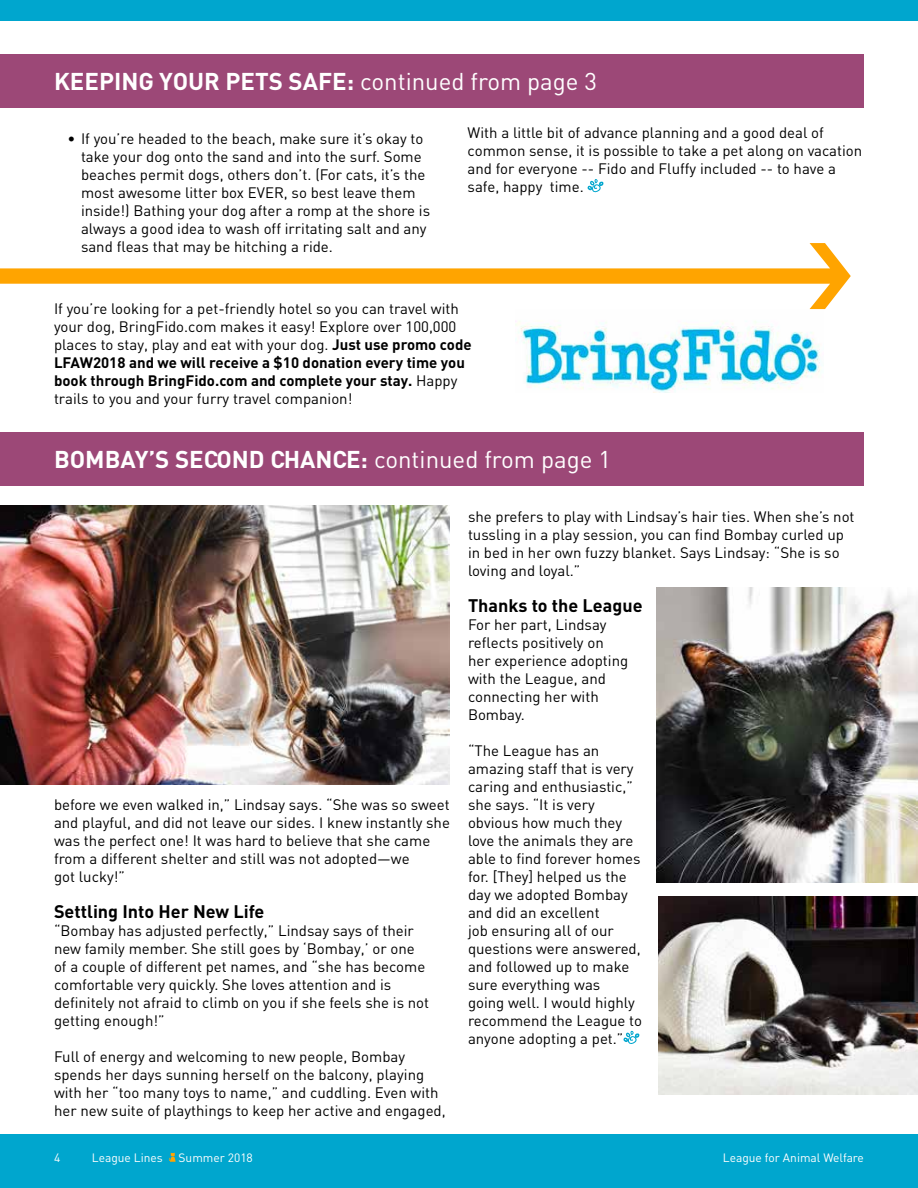
<style>
.page{position:relative;width:918px;height:1188px;background:#fff}
.page>*{position:absolute;margin:0;border:0;box-sizing:border-box;transform-origin:0 0}
.t1{font:700 24px "DIN";color:#fff}
.t2{font:700 18px "DIN";color:#000}
.t3{font:15px/18px "DIN";color:#000}
.t4{font:12px "DIN";color:#fff}
.s1{font-weight:400}
.s2{font-weight:700}
</style>
<div class="page">
<div style="left:0;top:0;width:918px;height:21px;background:#00a6ce"></div>
<div style="left:0;top:1134px;width:918px;height:54px;background:#00a6ce"></div>
<svg style="left:169px;top:1153px;width:7px;height:9px"></svg>
<div style="left:0;top:54px;width:864px;height:54px;background:#9c4877"></div>
<div style="left:0;top:432px;width:864px;height:54px;background:#9c4877"></div>
<svg style="left:623px;top:1031px;width:17px;height:13px"></svg>
<img style="left:516px;top:309px;width:307px;height:84px">
<svg style="left:588px;top:179px;width:16px;height:14px"></svg>
<img style="left:0;top:505px;width:449px;height:279px">
<img style="left:657px;top:588px;width:261px;height:295px">
<img style="left:658px;top:896px;width:260px;height:199px">
<svg style="left:0;top:243px;width:851px;height:66px"></svg>
<h1 class="t1" style="left:54px;top:66px;width:545px">KEEPING YOUR PETS SAFE: <span class="s1">continued from page 3</span></h1>
<p class="t3" style="left:81px;top:129px;width:351px;text-indent:-14px">• If you’re headed to the beach, make sure it’s okay to take your dog onto the sand and into the surf. Some beaches permit dogs, others don’t. (For cats, it’s the most awesome litter box EVER, so best leave them inside!) Bathing your dog after a romp at the shore is always a good idea to wash off irritating salt and any sand fleas that may be hitching a ride.</p>
<p class="t3" style="left:468px;top:124px;width:396px">With a little bit of advance planning and a good deal of common sense, it is possible to take a pet along on vacation and for everyone -- Fido and Fluffy included -- to have a safe, happy time.</p>
<p class="t3" style="left:54px;top:299px;width:419px">If you’re looking for a pet-friendly hotel so you can travel with your dog, BringFido.com makes it easy! Explore over 100,000 places to stay, play and eat with your dog. <span class="s2">Just use promo code LFAW2018 and we will receive a $10 donation every time you book through BringFido.com and complete your stay.</span> Happy trails to you and your furry travel companion!</p>
<h1 class="t1" style="left:54px;top:444px;width:559px">BOMBAY’S SECOND CHANCE: <span class="s1">continued from page 1</span></h1>
<p class="t3" style="left:54px;top:795px;width:398px">before we even walked in,” Lindsay says. “She was so sweet and playful, and did not leave our sides. I knew instantly she was the perfect one! It was hard to believe that she came from a different shelter and still was not adopted—we<br>got lucky!”</p>
<p class="t2" style="left:54px;top:900px;width:212px">Settling Into Her New Life</p>
<p class="t3" style="left:54px;top:921px;width:377px">“Bombay has adjusted perfectly,” Lindsay says of their new family member. She still goes by ‘Bombay,’ or one of a couple of different pet names, and “she has become comfortable very quickly. She loves attention and is definitely not afraid to climb on you if she feels she is not getting enough!”</p>
<p class="t3" style="left:54px;top:1047px;width:393px">Full of energy and welcoming to new people, Bombay spends her days sunning herself on the balcony, playing with her “too many toys to name,” and cuddling. Even with her new suite of playthings to keep her active and engaged,</p>
<p class="t3" style="left:468px;top:507px;width:388px">she prefers to play with Lindsay’s hair ties. When she’s not tussling in a play session, you can find Bombay curled up in bed in her own fuzzy blanket. Says Lindsay: “She is so loving and loyal.”</p>
<p class="t2" style="left:468px;top:594px;width:176px">Thanks to the League</p>
<p class="t3" style="left:468px;top:615px;width:162px">For her part, Lindsay reflects positively on her experience adopting with the League, and connecting her with<br>Bombay.</p>
<p class="t3" style="left:468px;top:741px;width:176px">“The League has an amazing staff that is very caring and enthusiastic,” she says. “It is very obvious how much they love the animals they are able to find forever homes for. [They] helped us the day we adopted Bombay and did an excellent<br>job ensuring all of our questions were answered, and followed up to make sure everything was<br>going well. I would highly recommend the League to anyone adopting a pet.”</p>
<p class="t4" style="left:54px;top:1150px;width:8px">4</p>
<p class="t4" style="left:92px;top:1150px;width:73px">League Lines</p>
<p class="t4" style="left:179px;top:1150px;width:76px">Summer 2018</p>
<p class="t4" style="left:723px;top:1150px;width:143px">League for Animal Welfare</p>
</div>
